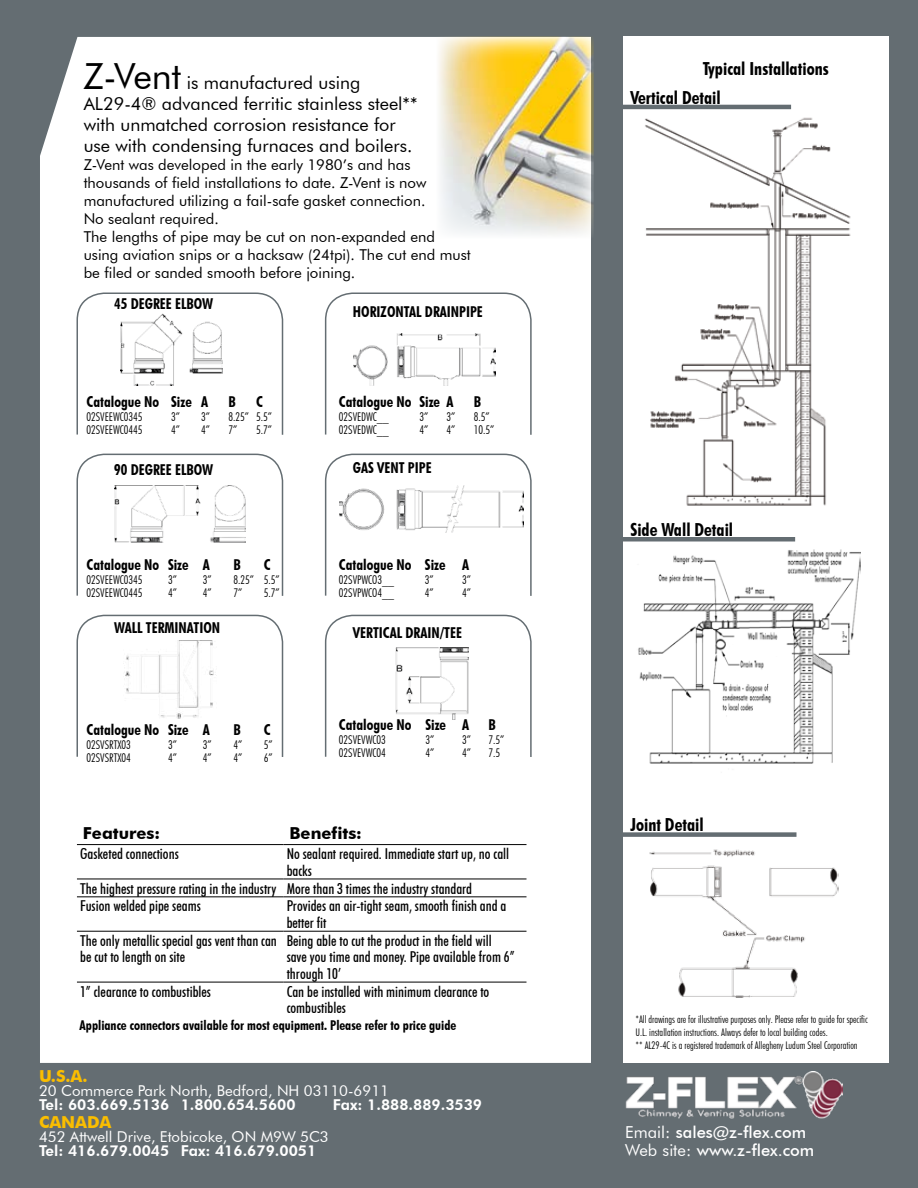
<style>
.page{position:relative;width:918px;height:1188px;background:#646d72}
.page>*{position:absolute;margin:0;border:0;box-sizing:border-box;transform-origin:0 0}
.t1{font:18px/21px "Futura BT";color:#000}
.t2{font:700 condensed 18px/28.5px "Futura BT";color:#000}
.t3{font:500 16.5px/18px "Futura BT";color:#fff}
.t4{font:700 16.5px "Futura BT";color:#000}
.t5{font:700 16.5px "Futura BT";color:#fbbe00}
.t6{font:500 condensed 15px/16.5px "Futura BT";color:#000}
.t7{font:15px/18px "Futura BT";color:#000}
.t8{font:700 condensed 15px "Futura BT";color:#000}
.t9{font:800 15px "Futura BT";color:#fff}
.t10{font:15px "Futura BT";color:#fff}
.t11{font:700 condensed 13.5px "Futura BT";color:#000}
.t12{font:300 condensed 12px "Futura BT";color:#000}
.t13{font:300 condensed 10.5px/12.6px "Futura BT";color:#000}
.s1{font-size:36px}
.s2{font-weight:400}
</style>
<div class="page">
<div style="left:40px;top:37px;width:551px;height:1026px;background:#fff"></div>
<div style="left:624px;top:37px;width:265px;height:1026px;background:#fff"></div>
<img style="left:625px;top:1072px;width:217px;height:47px">
<hr style="left:77px;top:844px;width:206px;height:1px;background:#000">
<hr style="left:283px;top:844px;width:243px;height:1px;background:#000">
<hr style="left:77px;top:879px;width:206px;height:1px;background:#000">
<hr style="left:283px;top:879px;width:243px;height:1px;background:#000">
<hr style="left:77px;top:896px;width:206px;height:1px;background:#000">
<hr style="left:283px;top:896px;width:243px;height:1px;background:#000">
<hr style="left:77px;top:931px;width:206px;height:1px;background:#000">
<hr style="left:283px;top:931px;width:243px;height:1px;background:#000">
<hr style="left:77px;top:982px;width:206px;height:1px;background:#000">
<hr style="left:283px;top:982px;width:243px;height:1px;background:#000">
<img style="left:634px;top:109px;width:217px;height:397px">
<div style="left:621px;top:537px;width:174px;height:5px;background:#646d72"></div>
<img style="left:638px;top:549px;width:223px;height:215px">
<div style="left:622px;top:832px;width:174px;height:5px;background:#646d72"></div>
<img style="left:650px;top:849px;width:188px;height:149px">
<hr style="left:617px;top:105px;width:174px;height:4px;background:#646d72">
<div style="left:324px;top:614px;width:208px;height:144px;background:#fff"></div>
<div style="left:324px;top:292px;width:208px;height:144px;background:#fff"></div>
<div style="left:76px;top:614px;width:208px;height:144px;background:#fff"></div>
<div style="left:324px;top:453px;width:208px;height:144px;background:#fff"></div>
<div style="left:76px;top:453px;width:208px;height:144px;background:#fff"></div>
<div style="left:76px;top:292px;width:208px;height:144px;background:#fff"></div>
<img style="left:121px;top:314px;width:102px;height:71px">
<img style="left:354px;top:334px;width:141px;height:51px">
<img style="left:340px;top:485px;width:184px;height:48px">
<img style="left:114px;top:485px;width:131px;height:57px">
<img style="left:395px;top:648px;width:73px;height:71px">
<img style="left:124px;top:641px;width:92px;height:81px">
<img style="left:437px;top:36px;width:157px;height:202px">
<p class="t1" style="left:84px;top:72px;width:335px"><span class="s1">Z-Vent</span> is manufactured using AL29-4® advanced ferritic stainless steel** with unmatched corrosion resistance for use with condensing furnaces and boilers.</p>
<p class="t7" style="left:84px;top:156px;width:389px">Z-Vent was developed in the early 1980’s and has thousands of field installations to date. Z-Vent is now manufactured utilizing a fail-safe gasket connection.<br>No sealant required.<br>The lengths of pipe may be cut on non-expanded end using aviation snips or a hacksaw (24tpi). The cut end must be filed or sanded smooth before joining.</p>
<p class="t8" style="left:114px;top:295px;width:100px">45 DEGREE ELBOW</p>
<p class="t8" style="left:87px;top:393px;width:123px">Catalogue No Size A</p>
<p class="t8" style="left:229px;top:393px;width:9px">B</p>
<p class="t8" style="left:256px;top:393px;width:8px">C</p>
<p class="t12" style="left:87px;top:409px;width:57px">02SVEEWC0345</p>
<p class="t12" style="left:171px;top:409px;width:10px">3”</p>
<p class="t12" style="left:201px;top:409px;width:10px">3”</p>
<p class="t12" style="left:229px;top:409px;width:45px">8.25” 5.5”</p>
<p class="t12" style="left:87px;top:422px;width:57px">02SVEEWC0445</p>
<p class="t12" style="left:171px;top:422px;width:10px">4”</p>
<p class="t12" style="left:201px;top:422px;width:10px">4”</p>
<p class="t12" style="left:229px;top:422px;width:10px">7”</p>
<p class="t12" style="left:256px;top:422px;width:17px">5.7”</p>
<p class="t8" style="left:114px;top:460px;width:100px">90 DEGREE ELBOW</p>
<p class="t8" style="left:87px;top:556px;width:125px">Catalogue No Size A</p>
<p class="t8" style="left:233px;top:556px;width:9px">B</p>
<p class="t8" style="left:264px;top:556px;width:8px">C</p>
<p class="t12" style="left:87px;top:572px;width:57px">02SVEEWC0345</p>
<p class="t12" style="left:168px;top:572px;width:10px">3”</p>
<p class="t12" style="left:203px;top:572px;width:10px">3”</p>
<p class="t12" style="left:233px;top:572px;width:48px">8.25” 5.5”</p>
<p class="t12" style="left:87px;top:585px;width:57px">02SVEEWC0445</p>
<p class="t12" style="left:168px;top:585px;width:10px">4”</p>
<p class="t12" style="left:203px;top:585px;width:10px">4”</p>
<p class="t12" style="left:233px;top:585px;width:10px">7”</p>
<p class="t12" style="left:264px;top:585px;width:17px">5.7”</p>
<p class="t8" style="left:114px;top:619px;width:108px">WALL TERMINATION</p>
<p class="t8" style="left:87px;top:721px;width:125px">Catalogue No Size A</p>
<p class="t8" style="left:233px;top:721px;width:9px">B</p>
<p class="t8" style="left:264px;top:721px;width:8px">C</p>
<p class="t12" style="left:87px;top:737px;width:46px">02SVSRTX03</p>
<p class="t12" style="left:168px;top:737px;width:10px">3”</p>
<p class="t12" style="left:203px;top:737px;width:10px">3”</p>
<p class="t12" style="left:233px;top:737px;width:10px">4”</p>
<p class="t12" style="left:264px;top:737px;width:10px">5”</p>
<p class="t12" style="left:87px;top:750px;width:46px">02SVSRTX04</p>
<p class="t12" style="left:168px;top:750px;width:10px">4”</p>
<p class="t12" style="left:203px;top:750px;width:10px">4”</p>
<p class="t12" style="left:233px;top:750px;width:10px">4”</p>
<p class="t12" style="left:264px;top:750px;width:10px">6”</p>
<p class="t8" style="left:353px;top:302px;width:131px">HORIZONTAL DRAINPIPE</p>
<p class="t8" style="left:339px;top:393px;width:116px">Catalogue No Size A</p>
<p class="t8" style="left:474px;top:393px;width:9px">B</p>
<p class="t12" style="left:339px;top:409px;width:51px">02SVEDWC__</p>
<p class="t12" style="left:419px;top:409px;width:10px">3”</p>
<p class="t12" style="left:447px;top:409px;width:10px">3”</p>
<p class="t12" style="left:474px;top:409px;width:17px">8.5”</p>
<p class="t12" style="left:339px;top:422px;width:51px">02SVEDWC__</p>
<p class="t12" style="left:419px;top:422px;width:10px">4”</p>
<p class="t12" style="left:447px;top:422px;width:10px">4”</p>
<p class="t12" style="left:474px;top:422px;width:22px">10.5”</p>
<p class="t8" style="left:353px;top:459px;width:80px">GAS VENT PIPE</p>
<p class="t8" style="left:339px;top:556px;width:132px">Catalogue No Size A</p>
<p class="t12" style="left:339px;top:572px;width:57px">02SVPWCO3__</p>
<p class="t12" style="left:425px;top:572px;width:10px">3”</p>
<p class="t12" style="left:462px;top:572px;width:10px">3”</p>
<p class="t12" style="left:339px;top:585px;width:57px">02SVPWCO4__</p>
<p class="t12" style="left:425px;top:585px;width:10px">4”</p>
<p class="t12" style="left:462px;top:585px;width:10px">4”</p>
<p class="t8" style="left:353px;top:624px;width:111px">VERTICAL DRAIN/TEE</p>
<p class="t8" style="left:339px;top:716px;width:132px">Catalogue No Size A</p>
<p class="t8" style="left:488px;top:716px;width:9px">B</p>
<p class="t12" style="left:339px;top:732px;width:48px">02SVEVWC03</p>
<p class="t12" style="left:425px;top:732px;width:10px">3”</p>
<p class="t12" style="left:462px;top:732px;width:10px">3”</p>
<p class="t12" style="left:488px;top:732px;width:17px">7.5”</p>
<p class="t12" style="left:339px;top:746px;width:48px">02SVEVWC04</p>
<p class="t12" style="left:425px;top:746px;width:10px">4”</p>
<p class="t12" style="left:462px;top:746px;width:10px">4”</p>
<p class="t12" style="left:488px;top:746px;width:13px">7.5</p>
<p class="t4" style="left:83px;top:823px;width:79px">Features:</p>
<p class="t4" style="left:289px;top:823px;width:74px">Benefits:</p>
<p class="t6" style="left:80px;top:846px;width:100px">Gasketed connections</p>
<p class="t6" style="left:287px;top:846px;width:224px">No sealant required. Immediate start up, no call backs</p>
<p class="t6" style="left:80px;top:879px;width:393px;line-height:17.9px">The highest pressure rating in the industry More than 3 times the industry standard<br>Fusion welded pipe seams</p>
<p class="t6" style="left:287px;top:898px;width:221px">Provides an air-tight seam, smooth finish and a better fit</p>
<p class="t6" style="left:80px;top:932px;width:198px">The only metallic special gas vent than can be cut to length on site</p>
<p class="t6" style="left:287px;top:932px;width:229px">Being able to cut the product in the field will save you time and money. Pipe available from 6” through 10’</p>
<p class="t6" style="left:80px;top:983px;width:132px">1” clearance to combustibles</p>
<p class="t6" style="left:287px;top:983px;width:204px">Can be installed with minimum clearance to combustibles</p>
<p class="t11" style="left:80px;top:1017px;width:378px">Appliance connectors available for most equipment. Please refer to price guide</p>
<p class="t5" style="left:39px;top:1066px;width:50px">U.S.A.</p>
<p class="t10" style="left:39px;top:1081px;width:352px">20 Commerce Park North, Bedford, NH 03110-6911</p>
<p class="t9" style="left:39px;top:1096px;width:258px">Tel: 603.669.5136 1.800.654.5600</p>
<p class="t9" style="left:333px;top:1096px;width:151px">Fax: 1.888.889.3539</p>
<p class="t5" style="left:39px;top:1112px;width:74px">CANADA</p>
<p class="t10" style="left:39px;top:1127px;width:291px">452 Attwell Drive, Etobicoke, ON M9W 5C3</p>
<p class="t9" style="left:39px;top:1142px;width:279px">Tel: 416.679.0045 Fax: 416.679.0051</p>
<p class="t2" style="left:630px;top:54px;width:200px;text-indent:72px">Typical Installations<br>Vertical Detail</p>
<p class="t2" style="left:630px;top:516px;width:104px">Side Wall Detail</p>
<p class="t2" style="left:630px;top:810px;width:75px">Joint Detail</p>
<p class="t13" style="left:635px;top:1013px;width:234px">*All drawings are for illustrative purposes only. Please refer to guide for specific<br>U.L. installation instructions. Always defer to local building codes.<br>** AL29-4C is a registered trademark of Allegheny Ludum Steel Corporation</p>
<p class="t3" style="left:625px;top:1123px;width:191px"><span class="s2">Email:</span> sales@z-flex.com<br><span class="s2">Web site:</span> www.z-flex.com</p>
</div>
